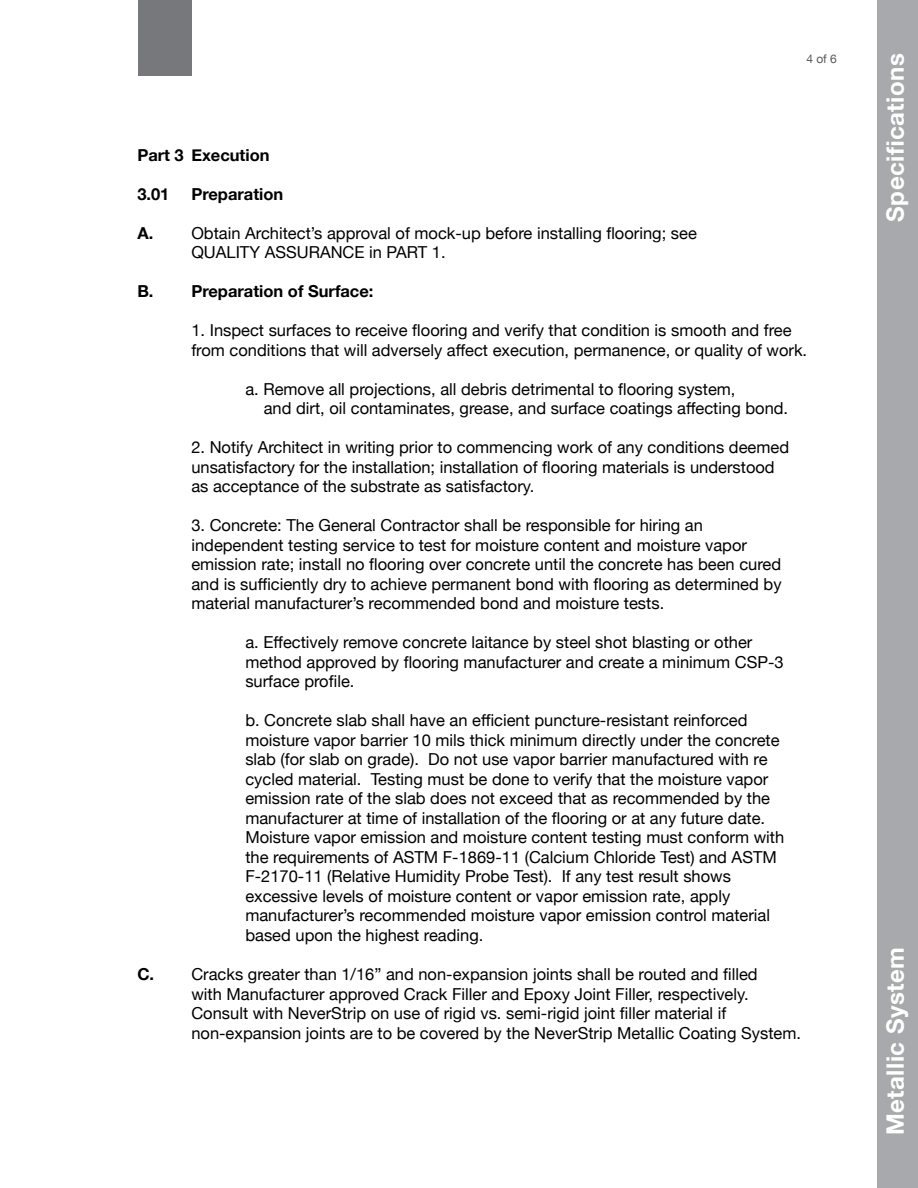
<style>
.page{position:relative;width:918px;height:1188px;background:#fff}
.page>*{position:absolute;margin:0;border:0;box-sizing:border-box;transform-origin:0 0}
.t1{font:700 24px "Helvetica Neue";letter-spacing:.02em;color:#fff}
.t2{font:16.5px/19.5px "Helvetica Neue";color:#000}
.t3{font:700 16.5px "Helvetica Neue";color:#000}
.t4{font:12px "Helvetica Neue";color:#58595b}
.s1{font-weight:700}
</style>
<div class="page">
<div style="left:878px;top:0;width:40px;height:1188px;background:#a7a9ac"></div>
<div style="left:138px;top:0;width:54px;height:76px;background:#77787b"></div>
<p class="t4" style="left:806px;top:50px;width:32px">4 of 6</p>
<p class="t3" style="left:137px;top:142px;width:134px">Part 3 Execution</p>
<p class="t3" style="left:137px;top:181px;width:34px">3.01</p>
<p class="t3" style="left:191px;top:181px;width:93px">Preparation</p>
<p class="t2" style="left:191px;top:224px;width:507px;text-indent:-54px"><span class="s1">A.</span> Obtain Architect’s approval of mock-up before installing flooring; see<br>QUALITY ASSURANCE in PART 1.</p>
<p class="t3" style="left:137px;top:279px;width:238px">B. Preparation of Surface:</p>
<p class="t2" style="left:191px;top:322px;width:617px">1. Inspect surfaces to receive flooring and verify that condition is smooth and free from conditions that will adversely affect execution, permanence, or quality of work.</p>
<p class="t2" style="left:264px;top:380px;width:526px;text-indent:-18px">a. Remove all projections, all debris detrimental to flooring system,<br>and dirt, oil contaminates, grease, and surface coatings affecting bond.</p>
<p class="t2" style="left:191px;top:439px;width:599px">2. Notify Architect in writing prior to commencing work of any conditions deemed unsatisfactory for the installation; installation of flooring materials is understood as acceptance of the substrate as satisfactory.</p>
<p class="t2" style="left:191px;top:517px;width:592px">3. Concrete: The General Contractor shall be responsible for hiring an independent testing service to test for moisture content and moisture vapor emission rate; install no flooring over concrete until the concrete has been cured and is sufficiently dry to achieve permanent bond with flooring as determined by material manufacturer’s recommended bond and moisture tests.</p>
<p class="t2" style="left:245px;top:634px;width:540px">a. Effectively remove concrete laitance by steel shot blasting or other method approved by flooring manufacturer and create a minimum CSP-3 surface profile.</p>
<p class="t2" style="left:245px;top:712px;width:540px">b. Concrete slab shall have an efficient puncture-resistant reinforced moisture vapor barrier 10 mils thick minimum directly under the concrete slab (for slab on grade). Do not use vapor barrier manufactured with re cycled material. Testing must be done to verify that the moisture vapor emission rate of the slab does not exceed that as recommended by the manufacturer at time of installation of the flooring or at any future date.<br>Moisture vapor emission and moisture content testing must conform with the requirements of ASTM F-1869-11 (Calcium Chloride Test) and ASTM F-2170-11 (Relative Humidity Probe Test). If any test result shows excessive levels of moisture content or vapor emission rate, apply manufacturer’s recommended moisture vapor emission control material based upon the highest reading.</p>
<p class="t2" style="left:191px;top:965px;width:611px;text-indent:-54px"><span class="s1">C.</span> Cracks greater than 1/16” and non-expansion joints shall be routed and filled<br>with Manufacturer approved Crack Filler and Epoxy Joint Filler, respectively.<br>Consult with NeverStrip on use of rigid vs. semi-rigid joint filler material if non-expansion joints are to be covered by the NeverStrip Metallic Coating System.</p>
<h1 class="t1" style="left:876px;top:222px;width:170px;rotate:-90deg">Specifications</h1>
<h1 class="t1" style="left:877px;top:1135px;width:190px;rotate:-90deg">Metallic System</h1>
</div>
